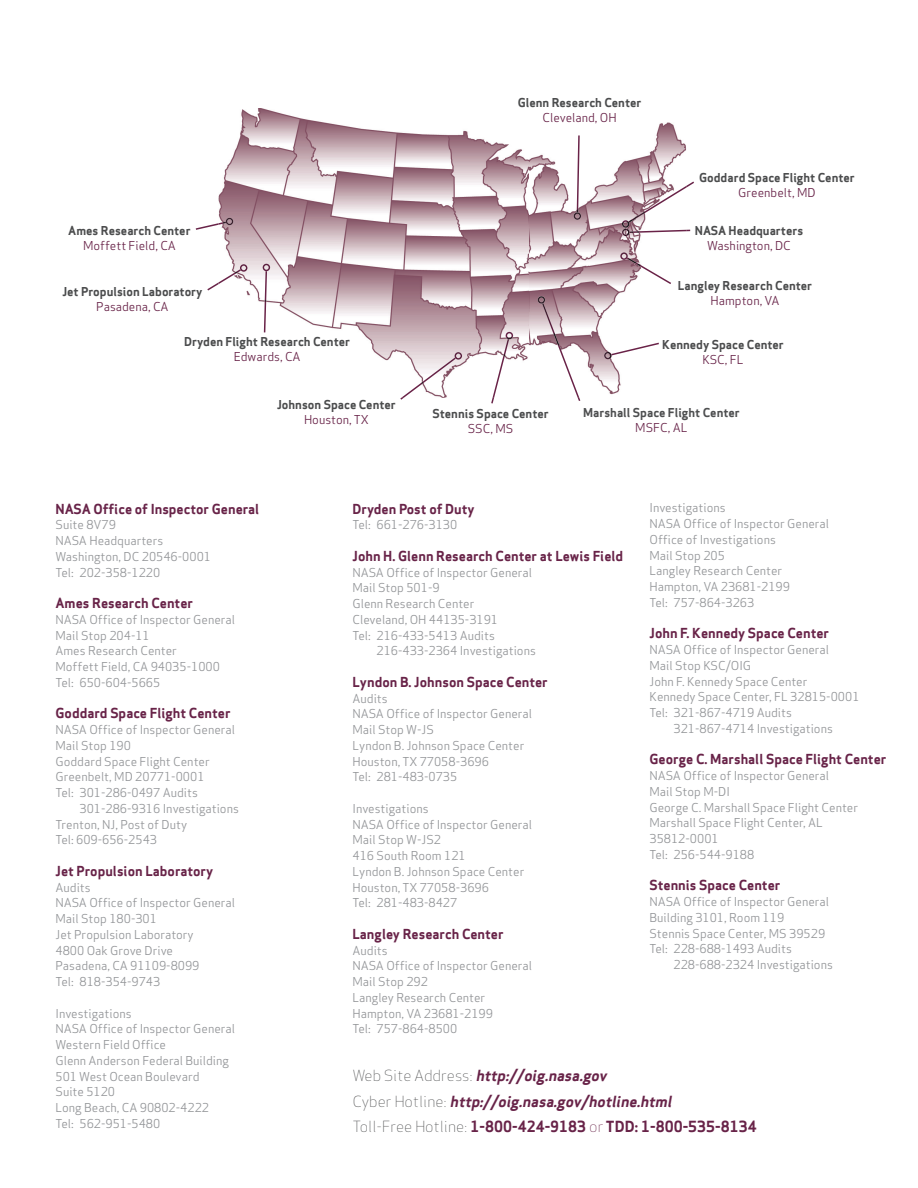
<style>
.page{position:relative;width:918px;height:1188px;background:#fff}
.page>*{position:absolute;margin:0;border:0;box-sizing:border-box;transform-origin:0 0}
.t1{font:italic 15px/25.5px "Apex Sans Bold T";color:#682348}
.t2{font:13.5px "Apex Sans Bold T";color:#682348}
.t3{font:12px/15.8px "Apex Sans Book T";color:#939598}
.t4{font:12px "Apex Sans Bold T";color:#4b4c4d}
.t5{font:12px "Apex Sans Book T";color:#682348}
.t6{font:12px "Apex Sans Bold T";color:#4e4f50}
.s1{font-family:"Apex Sans Light T";font-style:normal;color:#494a4b}
.s2{font-style:normal}
.s3{font-family:"Apex Sans Light T";font-style:normal}
</style>
<div class="page">
<img style="left:219px;top:108px;width:467px;height:290px">
<img style="left:577px;top:135px;width:3px;height:77px">
<svg style="left:574px;top:212px;width:7px;height:8px"></svg>
<svg style="left:686px;top:182px;width:8px;height:6px"></svg>
<img style="left:628px;top:186px;width:58px;height:37px">
<img style="left:630px;top:230px;width:56px;height:3px">
<svg style="left:622px;top:220px;width:8px;height:16px"></svg>
<img style="left:627px;top:257px;width:44px;height:27px">
<svg style="left:620px;top:252px;width:8px;height:8px"></svg>
<img style="left:611px;top:343px;width:48px;height:12px">
<svg style="left:604px;top:352px;width:8px;height:7px"></svg>
<img style="left:542px;top:303px;width:37px;height:95px">
<svg style="left:538px;top:296px;width:7px;height:8px"></svg>
<svg style="left:491px;top:398px;width:3px;height:6px"></svg>
<img style="left:493px;top:339px;width:16px;height:59px">
<svg style="left:506px;top:332px;width:7px;height:7px"></svg>
<img style="left:401px;top:357px;width:55px;height:41px">
<svg style="left:455px;top:352px;width:7px;height:8px"></svg>
<img style="left:264px;top:271px;width:3px;height:61px">
<svg style="left:263px;top:264px;width:7px;height:7px"></svg>
<svg style="left:207px;top:282px;width:13px;height:9px"></svg>
<img style="left:219px;top:269px;width:22px;height:15px">
<svg style="left:240px;top:264px;width:7px;height:8px"></svg>
<svg style="left:196px;top:218px;width:37px;height:12px"></svg>
<p class="t4" style="left:518px;top:94px;width:125px">Glenn Research Center</p>
<p class="t5" style="left:543px;top:109px;width:76px">Cleveland, OH</p>
<p class="t4" style="left:699px;top:170px;width:157px">Goddard Space Flight Center</p>
<p class="t5" style="left:738px;top:185px;width:79px">Greenbelt, MD</p>
<p class="t4" style="left:68px;top:223px;width:124px">Ames Research Center</p>
<p class="t5" style="left:83px;top:238px;width:94px">Moffett Field, CA</p>
<p class="t4" style="left:62px;top:284px;width:142px">Jet Propulsion Laboratory</p>
<p class="t5" style="left:96px;top:299px;width:74px">Pasadena, CA</p>
<p class="t4" style="left:184px;top:334px;width:167px">Dryden Flight Research Center</p>
<p class="t5" style="left:234px;top:349px;width:68px">Edwards, CA</p>
<p class="t4" style="left:277px;top:396px;width:120px">Johnson Space Center</p>
<p class="t5" style="left:304px;top:411px;width:66px">Houston, TX</p>
<p class="t4" style="left:432px;top:406px;width:118px">Stennis Space Center</p>
<p class="t5" style="left:468px;top:421px;width:47px">SSC, MS</p>
<p class="t4" style="left:695px;top:223px;width:110px">NASA Headquarters</p>
<p class="t5" style="left:707px;top:238px;width:85px">Washington, DC</p>
<p class="t4" style="left:678px;top:278px;width:136px">Langley Research Center</p>
<p class="t5" style="left:711px;top:293px;width:70px">Hampton, VA</p>
<p class="t4" style="left:662px;top:337px;width:123px">Kennedy Space Center</p>
<p class="t5" style="left:703px;top:352px;width:43px">KSC, FL</p>
<p class="t6" style="left:583px;top:405px;width:158px">Marshall Space Flight Center</p>
<p class="t5" style="left:635px;top:420px;width:54px">MSFC, AL</p>
<p class="t2" style="left:56px;top:500px;width:205px">NASA Office of Inspector General</p>
<p class="t3" style="left:56px;top:517px;width:157px">Suite 8V79<br>NASA Headquarters<br>Washington, DC 20546-0001<br>Tel: 202-358-1220</p>
<p class="t2" style="left:56px;top:594px;width:139px">Ames Research Center</p>
<p class="t3" style="left:56px;top:611px;width:181px">NASA Office of Inspector General<br>Mail Stop 204-11<br>Ames Research Center<br>Moffett Field, CA 94035-1000<br>Tel: 650-604-5665</p>
<p class="t2" style="left:56px;top:705px;width:177px">Goddard Space Flight Center</p>
<p class="t3" style="left:56px;top:722px;width:181px">NASA Office of Inspector General<br>Mail Stop 190<br>Goddard Space Flight Center<br>Greenbelt, MD 20771-0001<br>Tel: 301-286-0497 Audits</p>
<p class="t3" style="left:56px;top:800px;width:185px;text-indent:24px">301-286-9316 Investigations<br>Trenton, NJ, Post of Duty<br>Tel: 609-656-2543</p>
<p class="t2" style="left:56px;top:862px;width:159px">Jet Propulsion Laboratory</p>
<p class="t3" style="left:56px;top:879px;width:181px">Audits<br>NASA Office of Inspector General<br>Mail Stop 180-301<br>Jet Propulsion Laboratory<br>4800 Oak Grove Drive<br>Pasadena, CA 91109-8099<br>Tel: 818-354-9743</p>
<p class="t3" style="left:56px;top:1005px;width:181px">Investigations<br>NASA Office of Inspector General<br>Western Field Office<br>Glenn Anderson Federal Building<br>501 West Ocean Boulevard<br>Suite 5120<br>Long Beach, CA 90802-4222<br>Tel: 562-951-5480</p>
<p class="t2" style="left:352px;top:500px;width:124px">Dryden Post of Duty</p>
<p class="t3" style="left:352px;top:517px;width:106px">Tel: 661-276-3130</p>
<p class="t2" style="left:352px;top:547px;width:272px">John H. Glenn Research Center at Lewis Field</p>
<p class="t3" style="left:352px;top:564px;width:181px">NASA Office of Inspector General<br>Mail Stop 501-9<br>Glenn Research Center<br>Cleveland, OH 44135-3191<br>Tel: 216-433-5413 Audits</p>
<p class="t3" style="left:376px;top:643px;width:161px">216-433-2364 Investigations</p>
<p class="t2" style="left:352px;top:673px;width:197px">Lyndon B. Johnson Space Center</p>
<p class="t3" style="left:352px;top:690px;width:181px">Audits<br>NASA Office of Inspector General<br>Mail Stop W-JS<br>Lyndon B. Johnson Space Center<br>Houston, TX 77058-3696<br>Tel: 281-483-0735</p>
<p class="t3" style="left:352px;top:800px;width:181px">Investigations<br>NASA Office of Inspector General<br>Mail Stop W-JS2<br>416 South Room 121<br>Lyndon B. Johnson Space Center<br>Houston, TX 77058-3696<br>Tel: 281-483-8427</p>
<p class="t2" style="left:352px;top:925px;width:153px">Langley Research Center</p>
<p class="t3" style="left:352px;top:942px;width:181px">Audits<br>NASA Office of Inspector General<br>Mail Stop 292<br>Langley Research Center<br>Hampton, VA 23681-2199<br>Tel: 757-864-8500</p>
<p class="t3" style="left:650px;top:500px;width:181px">Investigations<br>NASA Office of Inspector General<br>Office of Investigations<br>Mail Stop 205<br>Langley Research Center<br>Hampton, VA 23681-2199<br>Tel: 757-864-3263</p>
<p class="t2" style="left:650px;top:625px;width:181px">John F. Kennedy Space Center</p>
<p class="t3" style="left:650px;top:642px;width:181px">NASA Office of Inspector General</p>
<p class="t3" style="left:650px;top:658px;width:103px">Mail Stop KSC/OIG</p>
<p class="t3" style="left:650px;top:673px;width:159px">John F. Kennedy Space Center</p>
<p class="t3" style="left:650px;top:689px;width:212px">Kennedy Space Center, FL 32815-0001</p>
<p class="t3" style="left:650px;top:705px;width:144px">Tel: 321-867-4719 Audits</p>
<p class="t3" style="left:674px;top:721px;width:161px">321-867-4714 Investigations</p>
<p class="t2" style="left:650px;top:751px;width:238px">George C. Marshall Space Flight Center</p>
<p class="t3" style="left:650px;top:768px;width:210px">NASA Office of Inspector General<br>Mail Stop M-DI<br>George C. Marshall Space Flight Center<br>Marshall Space Flight Center, AL<br>35812-0001<br>Tel: 256-544-9188</p>
<p class="t2" style="left:650px;top:877px;width:132px">Stennis Space Center</p>
<p class="t3" style="left:649px;top:894px;width:181px">NASA Office of Inspector General<br>Building 3101, Room 119<br>Stennis Space Center, MS 39529<br>Tel: 228-688-1493 Audits</p>
<p class="t3" style="left:673px;top:957px;width:161px">228-688-2324 Investigations</p>
<p class="t1" style="left:353px;top:1063px;width:406px"><span class="s1">W e b S i t e A d d r e s s :</span> http://oig.nasa.gov<br><span class="s1">C y b e r H o t l i n e :</span> http://oig.nasa.gov/hotline.html<br><span class="s1">Toll-Free Hotline:</span> <span class="s2">1-800-424-9183</span> <span class="s3">or</span> <span class="s2">TDD: 1-800-535-8134</span></p>
</div>
